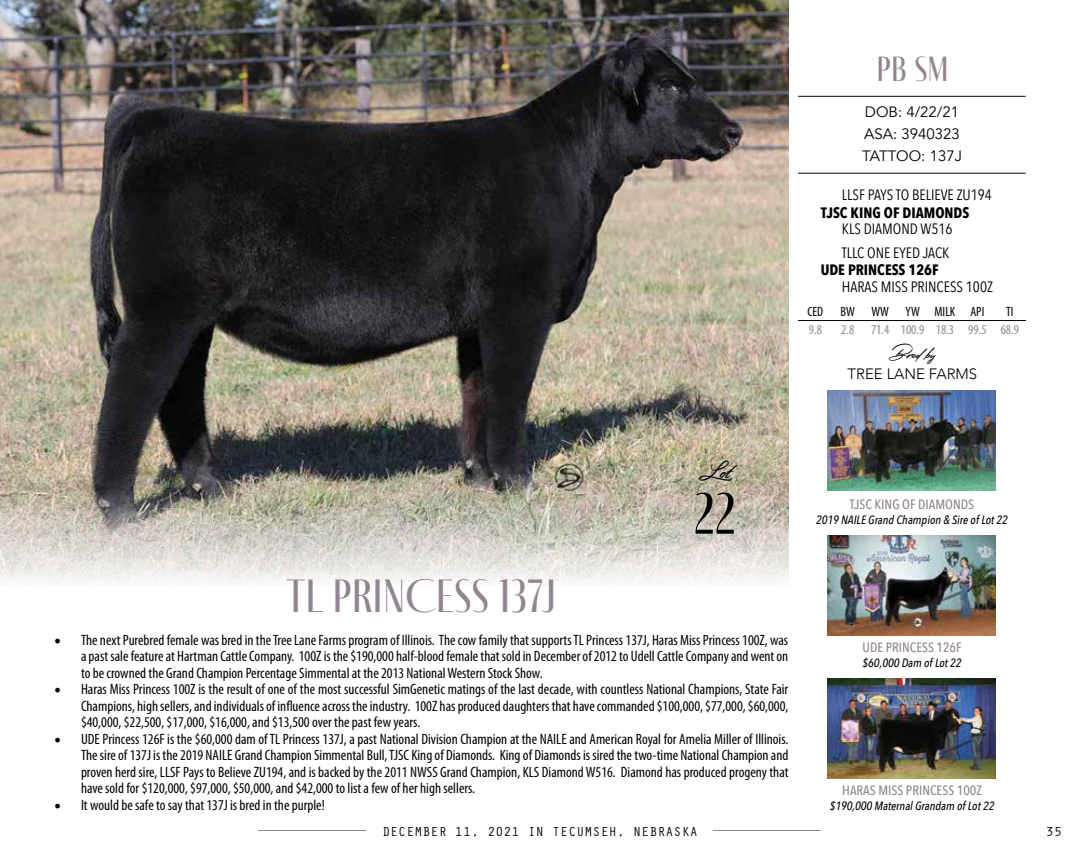
<style>
.page{position:relative;width:1080px;height:864px;background:#fff}
.page>*{position:absolute;margin:0;border:0;box-sizing:border-box;transform-origin:0 0}
.t1{font:60px "Fino Sans";color:#000101}
.t2{font:48px "Fino Sans";color:#928490}
.t3{font:36px "Fino Sans";color:#928490}
.t4{font:27px "Colatin";color:#000}
.t5{font:21px "Colatin";color:#000}
.t6{font:condensed 15px/16.5px "Myriad Pro";color:#000;text-align:justify}
.t7{font:15px "Avenir Next Condensed";color:#000}
.t8{font:700 15px "Avenir Next Condensed";color:#000}
.t9{font:15px/21.6px "Avenir";color:#000}
.t10{font:300 15px "Avenir";color:#000}
.t11{font:500 13.5px "Avenir Next Condensed";color:#928490}
.t12{font:13.5px "Orator Std";color:#000}
.t13{font:condensed 13.5px "Myriad Pro";color:#928490}
.t14{font:condensed 13.5px "Myriad Pro";color:#000}
.t15{font:italic 500 12px "Avenir Next Condensed";color:#000}
.s1{font-family:"Minion Pro";font-stretch:normal;font-size:18px}
</style>
<div class="page">
<hr style="left:713px;top:830px;width:108px;height:1px;background:#928490">
<hr style="left:258px;top:830px;width:108px;height:1px;background:#928490">
<img style="left:0;top:0;width:788px;height:584px">
<hr style="left:798px;top:96px;width:228px;height:1px;background:#000">
<hr style="left:798px;top:173px;width:228px;height:1px;background:#000">
<hr style="left:798px;top:320px;width:228px;height:1px;background:#000">
<img style="left:828px;top:391px;width:168px;height:100px">
<img style="left:828px;top:536px;width:168px;height:100px">
<img style="left:828px;top:679px;width:168px;height:100px">
<h3 class="t3" style="left:877px;top:49px;width:74px">PB SM</h3>
<p class="t9" style="left:862px;top:102px;width:101px">DOB: 4/22/21<br>ASA: 3940323<br>TATTOO: 137J</p>
<p class="t7" style="left:842px;top:182px;width:152px">LLSF PAYS TO BELIEVE ZU194</p>
<p class="t7" style="left:842px;top:216px;width:112px">KLS DIAMOND W516</p>
<p class="t8" style="left:821px;top:261px;width:119px">UDE PRINCESS 126F</p>
<p class="t8" style="left:821px;top:203px;width:150px">TJSC KING OF DIAMONDS</p>
<p class="t7" style="left:842px;top:240px;width:109px">TLLC ONE EYED JACK</p>
<p class="t7" style="left:842px;top:274px;width:153px">HARAS MISS PRINCESS 100Z</p>
<p class="t14" style="left:807px;top:303px;width:17px">CED</p>
<p class="t14" style="left:841px;top:303px;width:145px">BW WW YW MILK API</p>
<p class="t14" style="left:1006px;top:303px;width:9px">TI</p>
<p class="t13" style="left:809px;top:321px;width:15px">9.8</p>
<p class="t13" style="left:841px;top:321px;width:179px">2.8 71.4 100.9 18.3 99.5 68.9</p>
<h3 class="t5" style="left:889px;top:341px;width:51px">Bredby</h3>
<p class="t10" style="left:848px;top:365px;width:131px">TREE LANE FARMS</p>
<h3 class="t4" style="left:699px;top:454px;width:41px">Lot</h3>
<h1 class="t1" style="left:694px;top:480px;width:43px">22</h1>
<h2 class="t2" style="left:286px;top:569px;width:271px">TL PRINCESS 137J</h2>
<p class="t6" style="left:81px;top:631px;width:709px;text-indent:-27px"><span class="s1">•</span> The next Purebred female was bred in the Tree Lane Farms program of Illinois. The cow family that supports TL Princess 137J, Haras Miss Princess 100Z, was a past sale feature at Hartman Cattle Company. 100Z is the $190,000 half-blood female that sold in December of 2012 to Udell Cattle Company and went on to be crowned the Grand Champion Percentage Simmental at the 2013 National Western Stock Show.</p>
<p class="t6" style="left:81px;top:681px;width:709px;text-indent:-27px"><span class="s1">•</span> Haras Miss Princess 100Z is the result of one of the most successful SimGenetic matings of the last decade, with countless National Champions, State Fair Champions, high sellers, and individuals of influence across the industry. 100Z has produced daughters that have commanded $100,000, $77,000, $60,000, $40,000, $22,500, $17,000, $16,000, and $13,500 over the past few years.</p>
<p class="t6" style="left:81px;top:730px;width:709px;text-indent:-27px"><span class="s1">•</span> UDE Princess 126F is the $60,000 dam of TL Princess 137J, a past National Division Champion at the NAILE and American Royal for Amelia Miller of Illinois.<br>The sire of 137J is the 2019 NAILE Grand Champion Simmental Bull, TJSC King of Diamonds. King of Diamonds is sired the two-time National Champion and proven herd sire, LLSF Pays to Believe ZU194, and is backed by the 2011 NWSS Grand Champion, KLS Diamond W516. Diamond has produced progeny that have sold for $120,000, $97,000, $50,000, and $42,000 to list a few of her high sellers.</p>
<p class="t6" style="left:54px;top:796px;width:272px"><span class="s1">•</span> It would be safe to say that 137J is bred in the purple!</p>
<p class="t11" style="left:850px;top:496px;width:126px">TJSC KING OF DIAMONDS</p>
<p class="t15" style="left:816px;top:512px;width:193px">2019 NAILE Grand Champion &amp; Sire of Lot 22</p>
<p class="t11" style="left:862px;top:639px;width:101px">UDE PRINCESS 126F</p>
<p class="t15" style="left:863px;top:656px;width:101px">$60,000 Dam of Lot 22</p>
<p class="t11" style="left:842px;top:782px;width:141px">HARAS MISS PRINCESS 100Z</p>
<p class="t15" style="left:830px;top:798px;width:166px">$190,000 Maternal Grandam of Lot 22</p>
<p class="t12" style="left:382px;top:822px;width:317px">DECEMBER 11, 2021 IN TECUMSEH, NEBRASKA</p>
<p class="t12" style="left:1046px;top:822px;width:18px">35</p>
</div>
